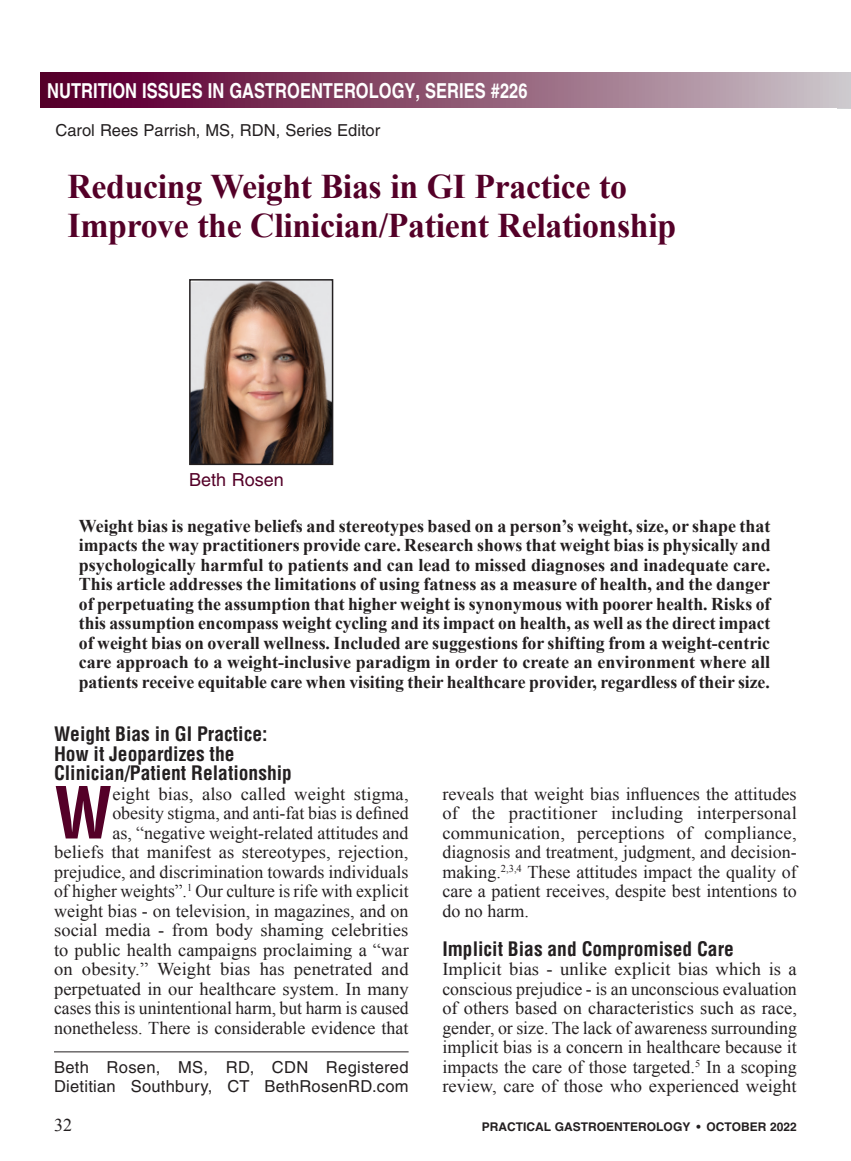
<style>
.page{position:relative;width:851px;height:1161px;background:#fff}
.page>*{position:absolute;margin:0;border:0;box-sizing:border-box;transform-origin:0 0}
.A_Body_Copy-Drop_cap{font:700 condensed 70.05px "Helvetica";color:#540028}
.t1{font:700 34.5px/39px "Times New Roman";letter-spacing:-.01em;color:#540028}
.t2{font:700 20.7px "Helvetica";color:#fff;scale:.8 1}
.A_Subhead_first_line{font:700 condensed 19.5px/19.5px "Helvetica";color:#231f20}
.A_Body_Copy-Drop_cap-2{font:18px/19.5px "Times New Roman";color:#231f20;text-align:right}
.t3{font:700 18px/19.5px "Times New Roman";color:#231f20;text-align:justify}
.A_Body_Copy-1st_P{font:18px/19.5px "Times New Roman";letter-spacing:.005em;color:#231f20;text-align:justify}
.t4{font:18px "Helvetica";color:#540028}
.t5{font:16.5px/19.5px "Helvetica";letter-spacing:.015em;color:#231f20}
.t6{font:700 12px "Helvetica";color:#231f20}
</style>
<div class="page">
<div style="left:40px;top:72px;width:810px;height:36px;background:linear-gradient(to right,#540024,#cac2c6)"></div>
<hr style="left:54px;top:1052px;width:354px;height:1px;background:#231f20">
<img style="left:192px;top:282px;width:138px;height:180px">
<div style="left:189px;top:279px;width:144px;height:186px;border:2px solid #231f20"></div>
<p class="t2" style="left:47px;top:78px;width:602px">NUTRITION ISSUES IN GASTROENTEROLOGY, SERIES #226</p>
<p class="t5" style="left:56px;top:120px;width:326px">Carol Rees Parrish, MS, RDN, Series Editor</p>
<h2 class="t1" style="left:68px;top:166px;width:610px">Reducing Weight Bias in GI Practice to<br>Improve the Clinician/Patient Relationship</h2>
<p class="t4" style="left:189px;top:470px;width:96px">Beth Rosen</p>
<p class="t3" style="left:79px;top:516px;width:693px">Weight bias is negative beliefs and stereotypes based on a person’s weight, size, or shape that impacts the way practitioners provide care. Research shows that weight bias is physically and psychologically harmful to patients and can lead to missed diagnoses and inadequate care.<br>This article addresses the limitations of using fatness as a measure of health, and the danger of perpetuating the assumption that higher weight is synonymous with poorer health. Risks of this assumption encompass weight cycling and its impact on health, as well as the direct impact of weight bias on overall wellness. Included are suggestions for shifting from a weight-centric care approach to a weight-inclusive paradigm in order to create an environment where all patients receive equitable care when visiting their healthcare provider, regardless of their size.</p>
<p class="A_Subhead_first_line" style="left:54px;top:724px;width:239px">Weight Bias in GI Practice:<br>How it Jeopardizes the<br>Clinician/Patient Relationship</p>
<p class="A_Body_Copy-Drop_cap" style="left:54px;top:769px;width:60px">W</p>
<p class="A_Body_Copy-Drop_cap-2" style="left:54px;top:783px;width:356px">eight bias, also called weight stigma,<br>obesity stigma, and anti-fat bias is defined<br>as, “negative weight-related attitudes and<br>beliefs that manifest as stereotypes, rejection, prejudice, and discrimination towards individuals of higher weights”.<sup>1</sup> Our culture is rife with explicit weight bias - on television, in magazines, and on social media - from body shaming celebrities to public health campaigns proclaiming a “war on obesity.” Weight bias has penetrated and perpetuated in our healthcare system. In many cases this is unintentional harm, but harm is caused nonetheless. There is considerable evidence that</p>
<p class="A_Body_Copy-Drop_cap-2" style="left:442px;top:783px;width:356px;text-align:justify">reveals that weight bias influences the attitudes of the practitioner including interpersonal communication, perceptions of compliance, diagnosis and treatment, judgment, and decision&shy;making.<sup>2,3,4</sup> These attitudes impact the quality of care a patient receives, despite best intentions to do no harm.</p>
<p class="A_Subhead_first_line" style="left:442px;top:939px;width:293px">Implicit Bias and Compromised Care</p>
<p class="A_Body_Copy-1st_P" style="left:442px;top:959px;width:356px">Implicit bias - unlike explicit bias which is a conscious prejudice - is an unconscious evaluation of others based on characteristics such as race, gender, or size. The lack of awareness surrounding implicit bias is a concern in healthcare because it impacts the care of those targeted.<sup>5</sup> In a scoping review, care of those who experienced weight</p>
<p class="t5" style="left:54px;top:1057px;width:356px">Beth Rosen, MS, RD, CDN Registered<br>Dietitian Southbury, CT BethRosenRD.com</p>
<p class="A_Body_Copy-Drop_cap-2" style="left:54px;top:1115px;width:19px">32</p>
<p class="t6" style="left:482px;top:1119px;width:316px">PRACTICAL GASTROENTEROLOGY • OCTOBER 2022</p>
</div>
